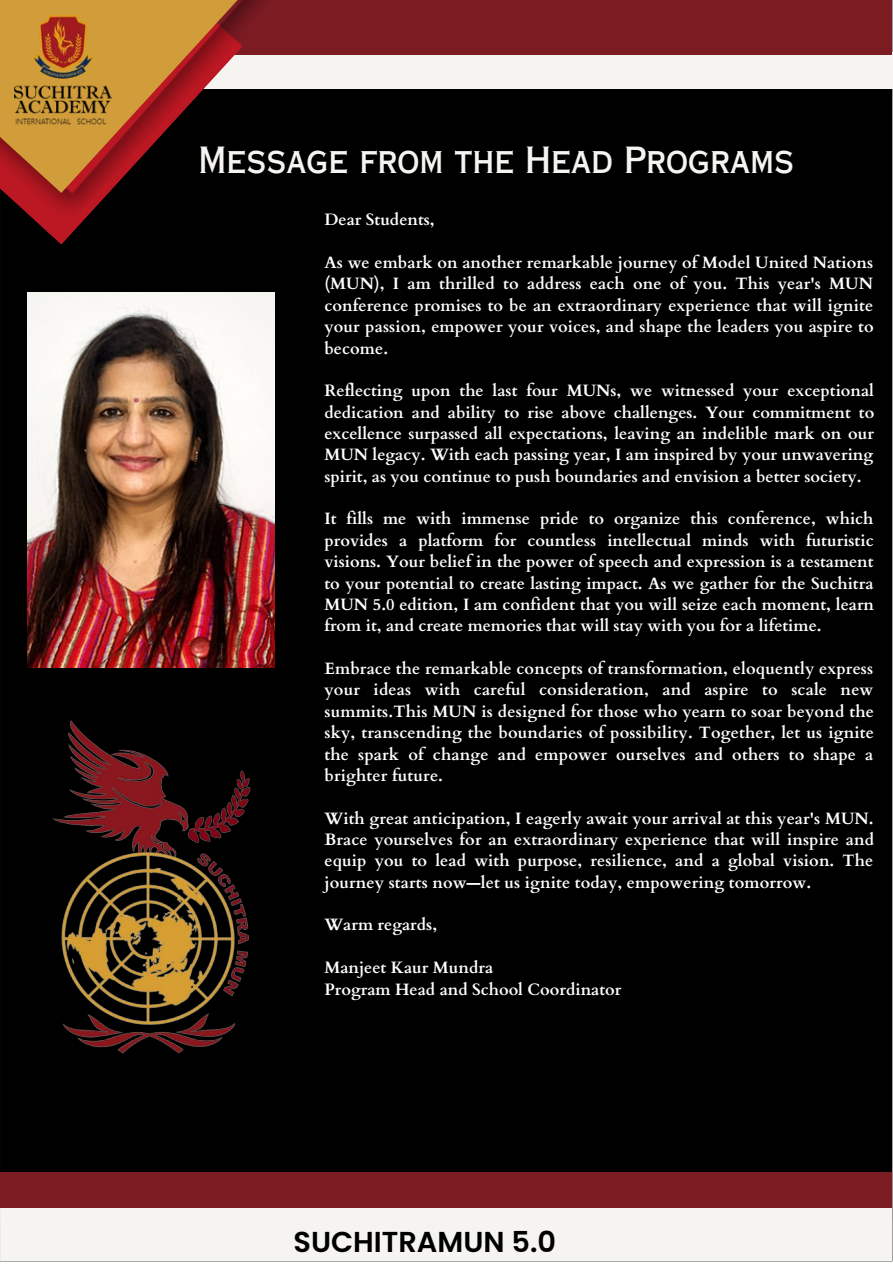
<style>
.page{position:relative;width:893px;height:1264px;background:#fff}
.page>*{position:absolute;margin:0;border:0;box-sizing:border-box;transform-origin:0 0}
.t1{font:36px "Copperplate Gothic LT Pro 30 AB";color:#f6f4f0}
.t2{font:600 28.8px "Poppins";color:#000}
.t3{font:700 16.5px/21.3px "Cardo";color:#fff;text-align:justify}
</style>
<div class="page">
<div style="left:0;top:0;width:892px;height:1261px;background:#000"></div>
<div style="left:44px;top:52px;width:848px;height:36px;background:#f6f4f0"></div>
<div style="left:0;top:1171px;width:892px;height:48px;background:#7d1b23"></div>
<div style="left:56px;top:0;width:836px;height:55px;background:#7d1b23"></div>
<div style="left:0;top:1208px;width:892px;height:54px;background:#f6f4f0"></div>
<svg style="left:44px;top:229px;width:32px;height:16px"></svg>
<img style="left:5px;top:0;width:270px;height:229px">
<svg style="left:0;top:0;width:237px;height:193px"></svg>
<img style="left:15px;top:15px;width:96px;height:110px">
<img style="left:39px;top:714px;width:236px;height:354px;border-radius:18px">
<img style="left:28px;top:292px;width:246px;height:375px">
<p class="t1" style="left:199px;top:146px;width:597px">Message from the Head Programs</p>
<p class="t3" style="left:324px;top:209px;width:112px">Dear Students,</p>
<p class="t3" style="left:324px;top:252px;width:550px">As we embark on another remarkable journey of Model United Nations (MUN), I am thrilled to address each one of you. This year's MUN conference promises to be an extraordinary experience that will ignite your passion, empower your voices, and shape the leaders you aspire to become.</p>
<p class="t3" style="left:324px;top:380px;width:551px">Reflecting upon the last four MUNs, we witnessed your exceptional dedication and ability to rise above challenges. Your commitment to excellence surpassed all expectations, leaving an indelible mark on our MUN legacy. With each passing year, I am inspired by your unwavering spirit, as you continue to push boundaries and envision a better society.</p>
<p class="t3" style="left:324px;top:508px;width:551px">It fills me with immense pride to organize this conference, which provides a platform for countless intellectual minds with futuristic visions. Your belief in the power of speech and expression is a testament to your potential to create lasting impact. As we gather for the Suchitra MUN 5.0 edition, I am confident that you will seize each moment, learn from it, and create memories that will stay with you for a lifetime.</p>
<p class="t3" style="left:324px;top:658px;width:551px">Embrace the remarkable concepts of transformation, eloquently express your ideas with careful consideration, and aspire to scale new summits.This MUN is designed for those who yearn to soar beyond the sky, transcending the boundaries of possibility. Together, let us ignite the spark of change and empower ourselves and others to shape a brighter future.</p>
<p class="t3" style="left:324px;top:807px;width:551px">With great anticipation, I eagerly await your arrival at this year's MUN.<br>Brace yourselves for an extraordinary experience that will inspire and equip you to lead with purpose, resilience, and a global vision. The journey starts now—let us ignite today, empowering tomorrow.</p>
<p class="t3" style="left:324px;top:914px;width:114px">Warm regards,</p>
<p class="t3" style="left:324px;top:957px;width:170px">Manjeet Kaur Mundra</p>
<p class="t3" style="left:324px;top:978px;width:298px">Program Head and School Coordinator</p>
<p class="t2" style="left:293px;top:1222px;width:264px">SUCHITRAMUN 5.0</p>
</div>
